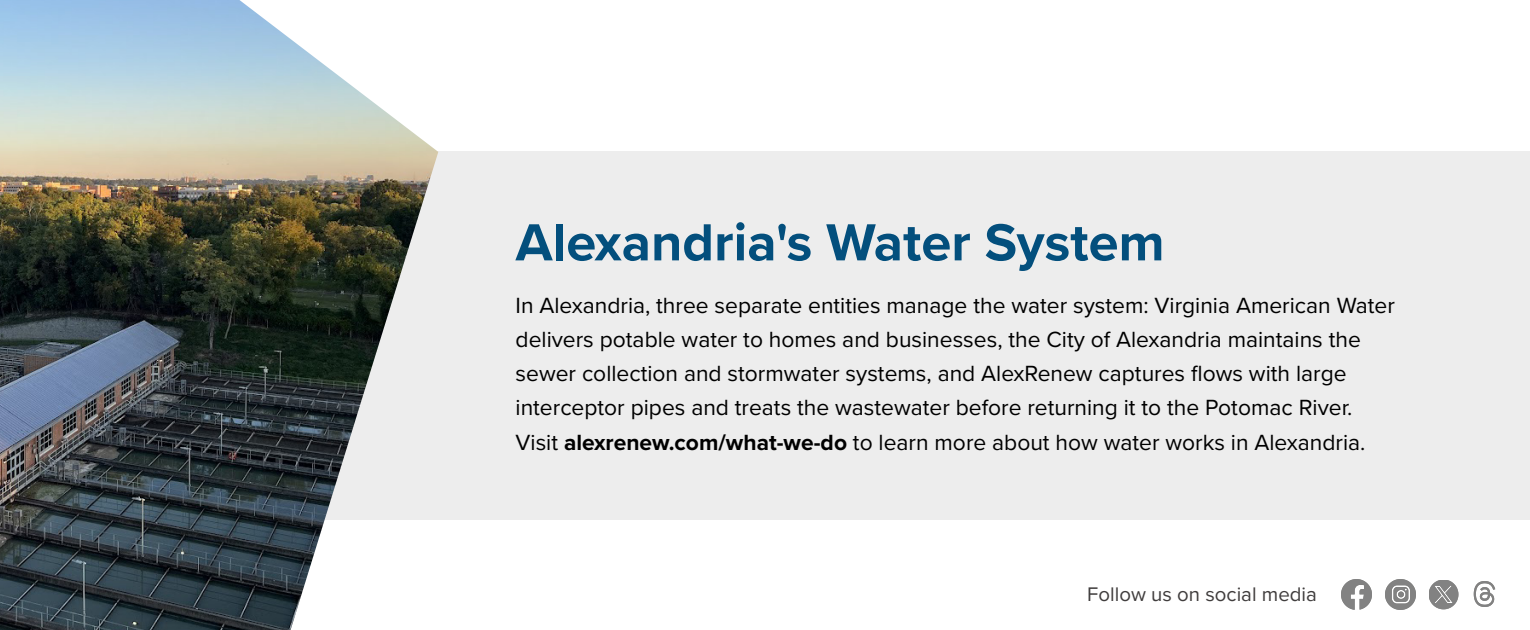
<style>
.page{position:relative;width:1530px;height:630px;background:#fff}
.page>*{position:absolute;margin:0;border:0;box-sizing:border-box;transform-origin:0 0}
.t1{font:700 54px "Proxima Nova";color:#034f7d}
.t2{font:22.75px/34.2px "Proxima Nova";color:#000}
.t3{font:20.5px "Proxima Nova";color:#403d3d}
.s1{font-weight:700}
</style>
<div class="page">
<div style="left:284px;top:152px;width:1246px;height:368px;background:#ededed"></div>
<img style="left:1342px;top:580px;width:30px;height:30px">
<img style="left:1386px;top:580px;width:30px;height:30px">
<img style="left:1429px;top:580px;width:29px;height:29px">
<img style="left:1473px;top:582px;width:23px;height:25px">
<img style="left:0;top:0;width:438px;height:630px">
<h1 class="t1" style="left:516px;top:202px;width:651px">Alexandria's Water System</h1>
<p class="t2" style="left:516px;top:287px;width:881px">In Alexandria, three separate entities manage the water system: Virginia American Water delivers potable water to homes and businesses, the City of Alexandria maintains the sewer collection and stormwater systems, and AlexRenew captures flows with large interceptor pipes and treats the wastewater before returning it to the Potomac River.<br>Visit <span class="s1">alexrenew.com/what-we-do</span> to learn more about how water works in Alexandria.</p>
<p class="t3" style="left:1087px;top:579px;width:231px">Follow us on social media</p>
</div>
